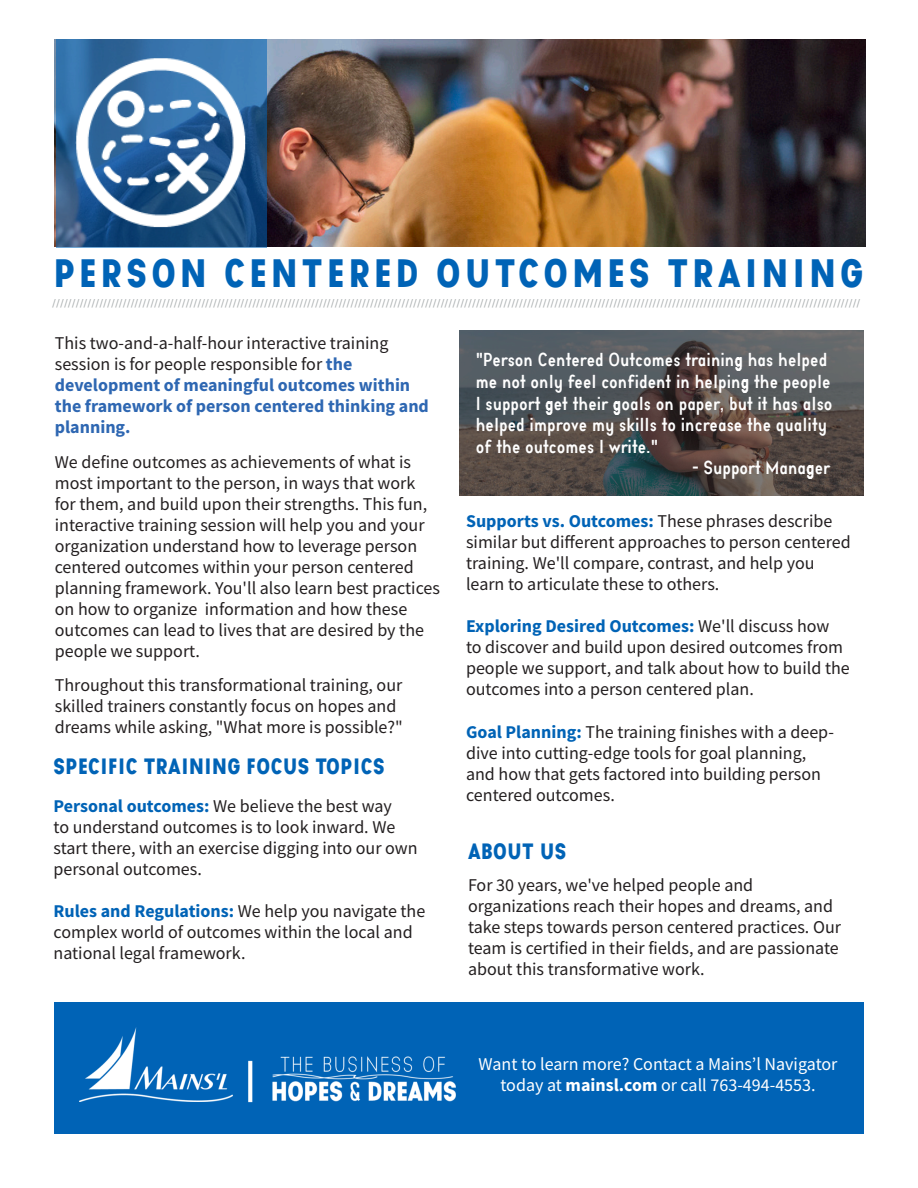
<style>
.page{position:relative;width:918px;height:1188px;background:#fff}
.page>*{position:absolute;margin:0;border:0;box-sizing:border-box;transform-origin:0 0}
.t1{font:900 37.5px "Aprikas";letter-spacing:.115em;color:#0063b6}
.t2{font:900 21px "Aprikas";letter-spacing:.025em;color:#0063b6}
.t3{font:18px/21px "Source Sans Pro";color:#231f20}
.t4{font:700 18px/21.6px "Aprikas";color:#fff}
.t5{font:700 18px/21px "Source Sans Pro";color:#2e67b2}
.t6{font:18px/21.6px "Source Sans Pro";color:#fff;text-align:center}
.t7{font:700 12px "Minion Pro";color:#aaafb0}
.s1{font-weight:400;color:#231f20}
.s2{font-weight:700;color:#0063b6}
.s3{font-weight:700}
</style>
<div class="page">
<img style="left:266px;top:40px;width:599px;height:207px">
<div style="left:55px;top:1003px;width:809px;height:131px;background:#0063b6"></div>
<img style="left:79px;top:1027px;width:377px;height:76px">
<svg style="left:460px;top:330px;width:404px;height:165px;background:#525050"></svg>
<img style="left:54px;top:39px;width:209px;height:208px">
<p class="t1" style="left:54px;top:250px;width:811px">PERSON CENTERED OUTCOMES TRAINING</p>
<p class="t7" style="left:52px;top:295px;width:810px">//////////////////////////////////////////////////////////////////////////////////////////////////////////////////////////////////////////////////////////////////////////////////////////////////////////////</p>
<p class="t5" style="left:55px;top:332px;width:376px"><span class="s1">This two-and-a-half-hour interactive training session is for people responsible for</span> the development of meaningful outcomes within the framework of person centered thinking and planning.</p>
<p class="t3" style="left:55px;top:451px;width:387px">We define outcomes as achievements of what is most important to the person, in ways that work for them, and build upon their strengths. This fun, interactive training session will help you and your organization understand how to leverage person centered outcomes within your person centered planning framework. You'll also learn best practices on how to organize information and how these outcomes can lead to lives that are desired by the people we support.</p>
<p class="t3" style="left:55px;top:675px;width:349px">Throughout this transformational training, our skilled trainers constantly focus on hopes and dreams while asking, "What more is possible?"</p>
<p class="t2" style="left:54px;top:753px;width:332px">SPECIFIC TRAINING FOCUS TOPICS</p>
<p class="t3" style="left:54px;top:795px;width:366px"><span class="s2">Personal outcomes:</span> We believe the best way<br>to understand outcomes is to look inward. We start there, with an exercise digging into our own personal outcomes.</p>
<p class="t3" style="left:54px;top:900px;width:373px"><span class="s2">Rules and Regulations:</span> We help you navigate the complex world of outcomes within the local and national legal framework.</p>
<p class="t4" style="left:476px;top:350px;width:358px">"Person Centered Outcomes training has helped me not only feel confident in helping the people I support get their goals on paper, but it has also helped improve my skills to increase the quality of the outcomes I write."</p>
<p class="t4" style="left:692px;top:458px;width:140px">- Support Manager</p>
<p class="t3" style="left:466px;top:510px;width:386px"><span class="s2">Supports vs. Outcomes:</span> These phrases describe similar but different approaches to person centered training. We'll compare, contrast, and help you learn to articulate these to others.</p>
<p class="t3" style="left:466px;top:615px;width:385px"><span class="s2">Exploring Desired Outcomes:</span> We'll discuss how<br>to discover and build upon desired outcomes from people we support, and talk about how to build the outcomes into a person centered plan.</p>
<p class="t3" style="left:466px;top:722px;width:369px"><span class="s2">Goal Planning:</span> The training finishes with a deep&shy;dive into cutting-edge tools for goal planning, and how that gets factored into building person centered outcomes.</p>
<p class="t2" style="left:468px;top:837px;width:100px">ABOUT US</p>
<p class="t3" style="left:468px;top:875px;width:375px">For 30 years, we've helped people and organizations reach their hopes and dreams, and take steps towards person centered practices. Our team is certified in their fields, and are passionate about this transformative work.</p>
<p class="t6" style="left:479px;top:1053px;width:360px">Want to learn more? Contact a Mains’l Navigator today at <span class="s3">mainsl.com</span> or call 763-494-4553.</p>
</div>
